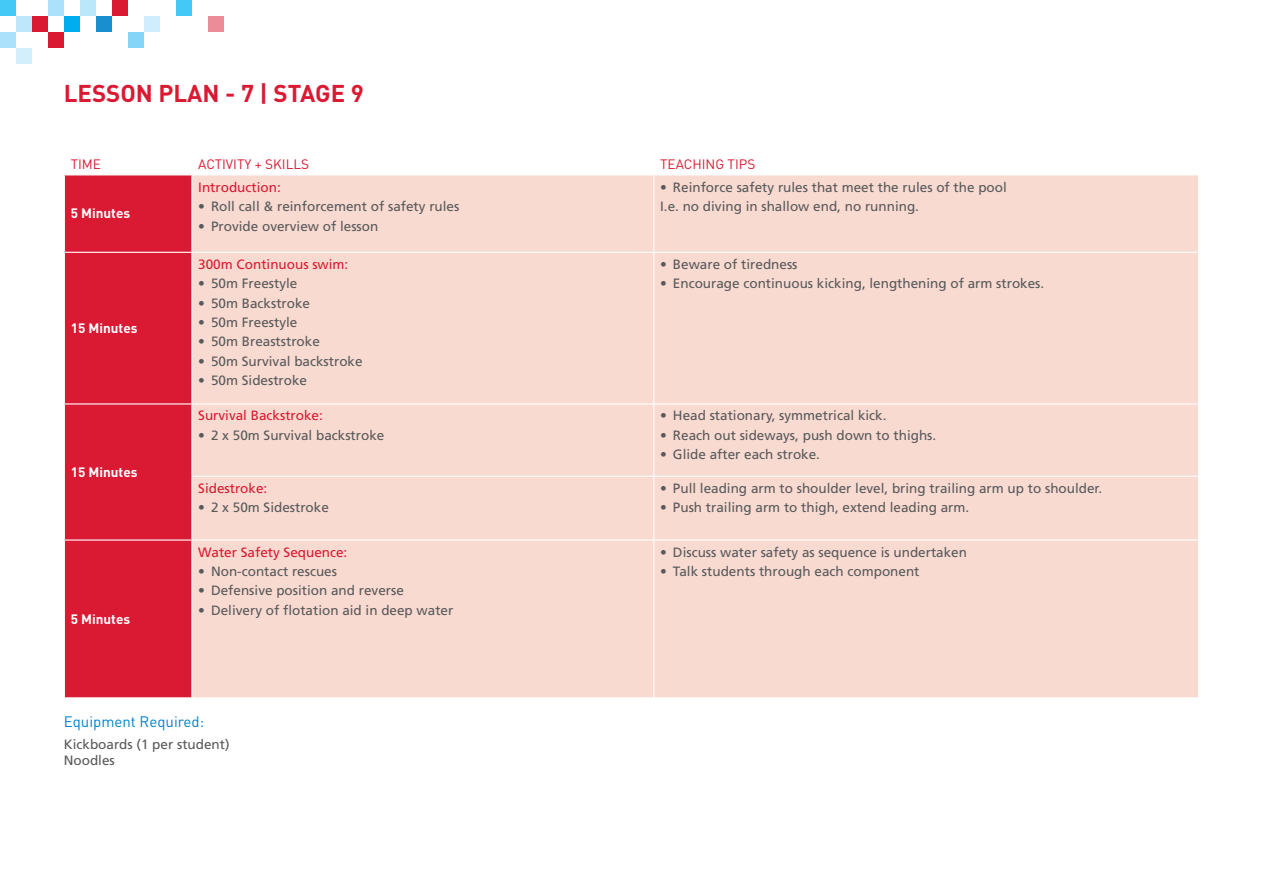
<style>
.page{position:relative;width:1263px;height:893px;background:#fff}
.page>*{position:absolute;margin:0;border:0;box-sizing:border-box;transform-origin:0 0}
.t1{font:700 24px "DIN";color:#da1a32}
.t2{font:15px "DIN";color:#0083ca}
.t3{font:13.5px/19.4px "Frutiger";color:#58595b}
.t4{font:13.5px "Frutiger";color:#da1a32}
.t5{font:700 13.5px "DIN";color:#fff}
.t6{font:13.5px "DIN";color:#da1a32}
</style>
<div class="page">
<div style="left:176px;top:0;width:16px;height:16px;background:#44c8f5"></div>
<div style="left:144px;top:16px;width:16px;height:16px;background:#cfedfc"></div>
<div style="left:112px;top:0;width:16px;height:16px;background:#da1a32"></div>
<div style="left:128px;top:32px;width:16px;height:16px;background:#84d5f7"></div>
<div style="left:96px;top:16px;width:16px;height:16px;background:#1a8fcf"></div>
<div style="left:80px;top:0;width:16px;height:16px;background:#bbe7fb"></div>
<div style="left:64px;top:16px;width:16px;height:16px;background:#00aeef"></div>
<div style="left:48px;top:0;width:16px;height:16px;background:#abe1fa"></div>
<div style="left:32px;top:16px;width:16px;height:16px;background:#da1a32"></div>
<div style="left:16px;top:16px;width:16px;height:16px;background:#bee7fb"></div>
<div style="left:0;top:0;width:16px;height:16px;background:#44c8f5"></div>
<div style="left:48px;top:32px;width:16px;height:16px;background:#da1a32"></div>
<div style="left:0;top:32px;width:16px;height:16px;background:#abe1fa"></div>
<div style="left:16px;top:48px;width:16px;height:16px;background:#d4effc"></div>
<div style="left:208px;top:16px;width:16px;height:16px;background:#ec8c98"></div>
<div style="left:65px;top:175px;width:126px;height:522px;background:#da1a32"></div>
<div style="left:192px;top:175px;width:1006px;height:522px;background:#f8dad0"></div>
<hr style="left:653px;top:175px;width:1px;height:77px;background:#fff">
<hr style="left:64px;top:252px;width:128px;height:1px;background:#fff">
<hr style="left:192px;top:252px;width:462px;height:1px;background:#fff">
<hr style="left:654px;top:252px;width:545px;height:1px;background:#fff">
<hr style="left:653px;top:253px;width:1px;height:150px;background:#fff">
<hr style="left:64px;top:403px;width:128px;height:2px;background:#fff">
<hr style="left:192px;top:403px;width:462px;height:2px;background:#fff">
<hr style="left:654px;top:403px;width:545px;height:2px;background:#fff">
<hr style="left:653px;top:405px;width:1px;height:71px;background:#fff">
<hr style="left:191px;top:476px;width:463px;height:1px;background:#fff">
<hr style="left:654px;top:476px;width:545px;height:1px;background:#fff">
<hr style="left:653px;top:477px;width:1px;height:62px;background:#fff">
<hr style="left:64px;top:539px;width:128px;height:2px;background:#fff">
<hr style="left:192px;top:539px;width:462px;height:2px;background:#fff">
<hr style="left:654px;top:539px;width:545px;height:2px;background:#fff">
<hr style="left:653px;top:541px;width:1px;height:156px;background:#fff">
<h1 class="t1" style="left:64px;top:78px;width:301px">LESSON PLAN - 7 | STAGE 9</h1>
<p class="t6" style="left:71px;top:155px;width:32px">TIME</p>
<p class="t6" style="left:198px;top:155px;width:112px">ACTIVITY + SKILLS</p>
<p class="t6" style="left:660px;top:155px;width:97px">TEACHING TIPS</p>
<p class="t5" style="left:71px;top:205px;width:61px">5 Minutes</p>
<p class="t5" style="left:71px;top:319px;width:68px">15 Minutes</p>
<p class="t5" style="left:71px;top:463px;width:68px">15 Minutes</p>
<p class="t5" style="left:71px;top:610px;width:61px">5 Minutes</p>
<p class="t4" style="left:198px;top:179px;width:84px">Introduction:</p>
<p class="t3" style="left:198px;top:197px;width:263px">• Roll call &amp; reinforcement of safety rules</p>
<p class="t3" style="left:198px;top:216px;width:182px">• Provide overview of lesson</p>
<p class="t4" style="left:198px;top:256px;width:152px">300m Continuous swim:</p>
<p class="t3" style="left:198px;top:274px;width:101px">• 50m Freestyle</p>
<p class="t3" style="left:198px;top:293px;width:113px">• 50m Backstroke</p>
<p class="t3" style="left:198px;top:312px;width:101px">• 50m Freestyle</p>
<p class="t3" style="left:198px;top:332px;width:123px">• 50m Breaststroke</p>
<p class="t3" style="left:198px;top:351px;width:166px">• 50m Survival backstroke</p>
<p class="t3" style="left:198px;top:371px;width:110px">• 50m Sidestroke</p>
<p class="t4" style="left:198px;top:408px;width:126px">Survival Backstroke:</p>
<p class="t3" style="left:198px;top:425px;width:188px">• 2 x 50m Survival backstroke</p>
<p class="t4" style="left:198px;top:480px;width:71px">Sidestroke:</p>
<p class="t3" style="left:198px;top:498px;width:132px">• 2 x 50m Sidestroke</p>
<p class="t4" style="left:198px;top:544px;width:151px">Water Safety Sequence:</p>
<p class="t3" style="left:198px;top:561px;width:140px">• Non-contact rescues</p>
<p class="t3" style="left:198px;top:581px;width:207px">• Defensive position and reverse</p>
<p class="t3" style="left:198px;top:600px;width:257px">• Delivery of flotation aid in deep water</p>
<p class="t2" style="left:64px;top:712px;width:142px">Equipment Required:</p>
<p class="t3" style="left:64px;top:736px;width:167px;line-height:16.2px">Kickboards (1 per student)<br>Noodles</p>
<p class="t3" style="left:660px;top:177px;width:348px">• Reinforce safety rules that meet the rules of the pool<br>I.e. no diving in shallow end, no running.</p>
<p class="t3" style="left:660px;top:254px;width:139px">• Beware of tiredness</p>
<p class="t3" style="left:660px;top:274px;width:386px">• Encourage continuous kicking, lengthening of arm strokes.</p>
<p class="t3" style="left:660px;top:406px;width:228px">• Head stationary, symmetrical kick.</p>
<p class="t3" style="left:660px;top:425px;width:278px">• Reach out sideways, push down to thighs.</p>
<p class="t3" style="left:660px;top:445px;width:161px">• Glide after each stroke.</p>
<p class="t3" style="left:660px;top:478px;width:444px">• Pull leading arm to shoulder level, bring trailing arm up to shoulder.</p>
<p class="t3" style="left:660px;top:498px;width:311px">• Push trailing arm to thigh, extend leading arm.</p>
<p class="t3" style="left:660px;top:542px;width:308px">• Discuss water safety as sequence is undertaken</p>
<p class="t3" style="left:660px;top:561px;width:261px">• Talk students through each component</p>
</div>
